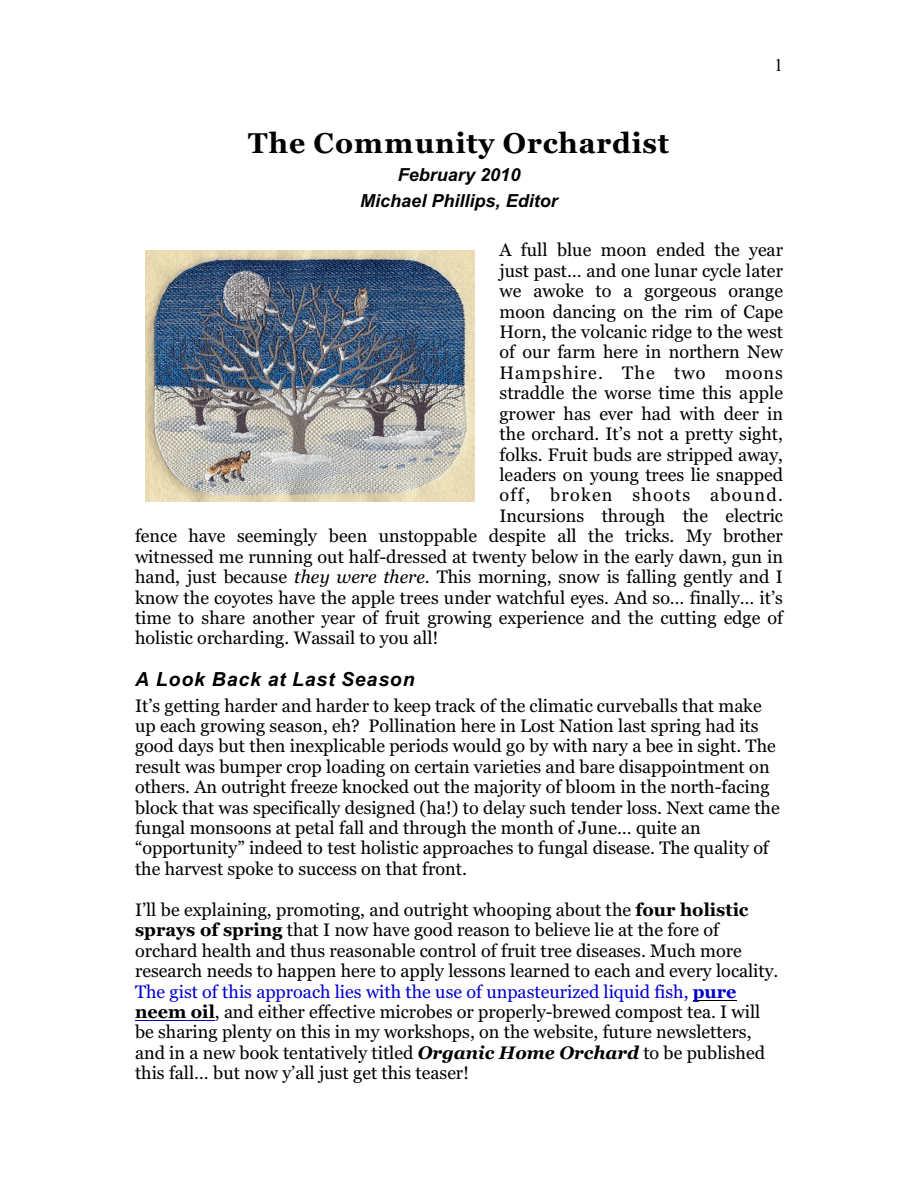
<style>
.page{position:relative;width:918px;height:1188px;background:#fff}
.page>*{position:absolute;margin:0;border:0;box-sizing:border-box;transform-origin:0 0}
.t1{font:700 28.5px "Georgia";letter-spacing:.035em;color:#000}
.t2{font:italic 700 19.5px "Arial";letter-spacing:.05em;color:#000}
.t3{font:18px/20.4px "Georgia";color:#000}
.t4{font:italic 700 18px/25.2px "Arial";color:#000;text-align:center}
.t5{font:18px "Georgia";letter-spacing:.07em;color:#000}
.t6{font:18px "Georgia";letter-spacing:.06em;color:#000}
.t7{font:18px "Times New Roman";color:#000}
.s1{font-style:italic}
.s2{font-weight:700}
.s3{color:#0000cf}
.s4{font-weight:700;color:#0000cf}
.s5{font-weight:700;font-style:italic}
</style>
<div class="page">
<img style="left:146px;top:251px;width:328px;height:250px">
<hr style="left:693px;top:1000px;width:44px;height:1px;background:#000">
<hr style="left:135px;top:1020px;width:80px;height:1px;background:#0000cf">
<p class="t7" style="left:774px;top:58px;width:10px">1</p>
<h1 class="t1" style="left:248px;top:132px;width:423px">The Community Orchardist</h1>
<p class="t4" style="left:360px;top:164px;width:199px">February 2010<br>Michael Phillips, Editor</p>
<p class="t3" style="left:500px;top:241px;width:285px">A full blue moon ended the year</p>
<p class="t3" style="left:500px;top:262px;width:285px">just past… and one lunar cycle later</p>
<p class="t3" style="left:500px;top:282px;width:285px">we awoke to a gorgeous orange</p>
<p class="t3" style="left:500px;top:302px;width:285px">moon dancing on the rim of Cape</p>
<p class="t3" style="left:500px;top:323px;width:285px">Horn, the volcanic ridge to the west</p>
<p class="t3" style="left:500px;top:343px;width:285px">of our farm here in northern New</p>
<p class="t6" style="left:500px;top:365px;width:285px">Hampshire. The two moons</p>
<p class="t3" style="left:500px;top:384px;width:285px">straddle the worse time this apple</p>
<p class="t3" style="left:500px;top:405px;width:285px">grower has ever had with deer in</p>
<p class="t3" style="left:500px;top:425px;width:285px">the orchard. It’s not a pretty sight,</p>
<p class="t3" style="left:500px;top:446px;width:285px">folks. Fruit buds are stripped away,</p>
<p class="t3" style="left:500px;top:466px;width:285px">leaders on young trees lie snapped</p>
<p class="t5" style="left:500px;top:488px;width:285px">off, broken shoots abound.</p>
<p class="t3" style="left:500px;top:507px;width:285px">Incursions through the electric</p>
<p class="t3" style="left:135px;top:527px;width:650px">fence have seemingly been unstoppable despite all the tricks. My brother</p>
<p class="t3" style="left:135px;top:548px;width:650px">witnessed me running out half-dressed at twenty below in the early dawn, gun in</p>
<p class="t3" style="left:135px;top:568px;width:650px">hand, just because <span class="s1">they were there</span>. This morning, snow is falling gently and I</p>
<p class="t3" style="left:135px;top:588px;width:650px">know the coyotes have the apple trees under watchful eyes. And so… finally… it’s</p>
<p class="t3" style="left:135px;top:609px;width:649px">time to share another year of fruit growing experience and the cutting edge of</p>
<p class="t3" style="left:135px;top:629px;width:305px">holistic orcharding. Wassail to you all!</p>
<p class="t2" style="left:135px;top:672px;width:281px">A Look Back at Last Season</p>
<p class="t3" style="left:135px;top:696px;width:646px">It’s getting harder and harder to keep track of the climatic curveballs that make up each growing season, eh? Pollination here in Lost Nation last spring had its good days but then inexplicable periods would go by with nary a bee in sight. The result was bumper crop loading on certain varieties and bare disappointment on others. An outright freeze knocked out the majority of bloom in the north-facing block that was specifically designed (ha!) to delay such tender loss. Next came the fungal monsoons at petal fall and through the month of June… quite an “opportunity” indeed to test holistic approaches to fungal disease. The quality of the harvest spoke to success on that front.</p>
<p class="t3" style="left:135px;top:901px;width:645px">I’ll be explaining, promoting, and outright whooping about the <span class="s2">four holistic sprays of spring</span> that I now have good reason to believe lie at the fore of orchard health and thus reasonable control of fruit tree diseases. Much more research needs to happen here to apply lessons learned to each and every locality.<br><span class="s3">The gist of this approach lies with the use of unpasteurized liquid fish,</span> <span class="s4">pure </span><span class="s2">neem oil</span>, and either effective microbes or properly-brewed compost tea. I will be sharing plenty on this in my workshops, on the website, future newsletters, and in a new book tentatively titled <span class="s5">Organic Home Orchard</span> to be published this fall… but now y’all just get this teaser!</p>
</div>
